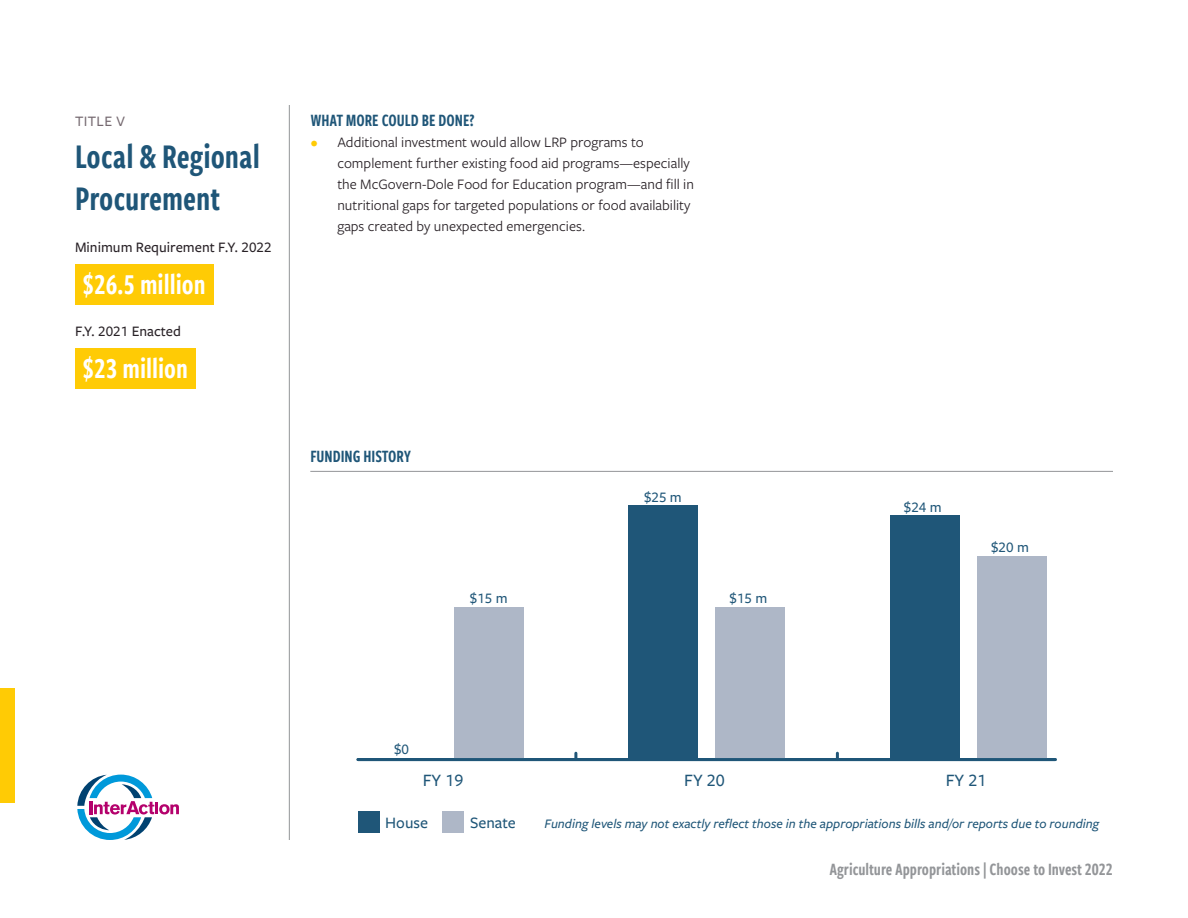
<style>
.page{position:relative;width:1188px;height:918px;background:#fff}
.page>*{position:absolute;margin:0;border:0;box-sizing:border-box;transform-origin:0 0}
.Paragraph_Style_1{font:36px/42px "Freight Sans Cmp Pro Semi";color:#1f5678}
.Funding_amount_mango{font:30px "Freight Sans Cmp Pro Semi";color:#fff}
.t1{font:18px "Freight Sans Cmp Pro Semi";color:#939598}
.Head_1{font:18px "Freight Sans Cmp Pro Semi";color:#1f5678}
.Funding_history{font:18px "Freight Sans Cmp Pro Semi";color:#1f5678}
.t2{font:500 18px "Freight Sans Pro";color:#1f5678}
.t3{font:500 16.5px "Freight Sans Pro";color:#1f5678}
.t4{font:15px/21px "Freight Sans Pro";color:#282126}
.Minimum_requirement{font:500 15px "Freight Sans Pro";color:#282126}
.t5{font:500 15px "Freight Sans Pro";color:#1f5678}
.Mini_title{font:500 15px "Freight Sans Pro";letter-spacing:.025em;color:#756970}
.t6{font:italic 500 13.5px "Freight Sans Pro";color:#1f5678}
.s1{color:#ffcb05}
</style>
<div class="page">
<hr style="left:289px;top:105px;width:1px;height:735px;background:#939598">
<svg style="left:77px;top:775px;width:102px;height:65px"></svg>
<hr style="left:310px;top:471px;width:803px;height:1px;background:#939598">
<div style="left:75px;top:264px;width:138px;height:40px;background:#ffcb05"></div>
<div style="left:75px;top:348px;width:121px;height:40px;background:#ffcb05"></div>
<svg style="left:574px;top:753px;width:3px;height:5px"></svg>
<svg style="left:836px;top:753px;width:3px;height:5px"></svg>
<div style="left:977px;top:556px;width:70px;height:204px;background:#aeb7c7"></div>
<div style="left:890px;top:515px;width:69px;height:245px;background:#1f5678"></div>
<div style="left:715px;top:607px;width:70px;height:153px;background:#aeb7c7"></div>
<div style="left:628px;top:505px;width:70px;height:255px;background:#1f5678"></div>
<div style="left:454px;top:607px;width:70px;height:153px;background:#aeb7c7"></div>
<hr style="left:358px;top:758px;width:697px;height:3px;background:#1f5678">
<div style="left:358px;top:812px;width:21px;height:21px;background:#1f5678"></div>
<div style="left:443px;top:812px;width:21px;height:21px;background:#aeb7c7"></div>
<div style="left:0;top:688px;width:15px;height:115px;background:#ffcb05"></div>
<p class="Mini_title" style="left:75px;top:111px;width:51px">TITLE V</p>
<p class="Paragraph_Style_1" style="left:75px;top:134px;width:186px">Local &amp; Regional<br>Procurement</p>
<p class="Minimum_requirement" style="left:75px;top:237px;width:198px">Minimum Requirement F.Y. 2022</p>
<p class="Funding_amount_mango" style="left:82px;top:264px;width:125px">$26.5 million</p>
<p class="Minimum_requirement" style="left:75px;top:321px;width:108px">F.Y. 2021 Enacted</p>
<p class="Funding_amount_mango" style="left:82px;top:348px;width:107px">$23 million</p>
<p class="Head_1" style="left:310px;top:108px;width:166px">WHAT MORE COULD BE DONE?</p>
<p class="t4" style="left:337px;top:131px;width:358px;text-indent:-27px"><span class="s1">•</span> Additional investment would allow LRP programs to complement further existing food aid programs—especially the McGovern-Dole Food for Education program—and fill in nutritional gaps for targeted populations or food availability gaps created by unexpected emergencies.</p>
<p class="Funding_history" style="left:310px;top:444px;width:102px">FUNDING HISTORY</p>
<p class="t5" style="left:470px;top:588px;width:39px">$15 m</p>
<p class="t5" style="left:644px;top:487px;width:39px">$25 m</p>
<p class="t5" style="left:730px;top:588px;width:39px">$15 m</p>
<p class="t5" style="left:904px;top:497px;width:39px">$24 m</p>
<p class="t5" style="left:991px;top:537px;width:39px">$20 m</p>
<p class="t5" style="left:394px;top:740px;width:16px">$0</p>
<p class="t2" style="left:423px;top:768px;width:42px">FY 19</p>
<p class="t2" style="left:684px;top:768px;width:42px">FY 20</p>
<p class="t2" style="left:946px;top:768px;width:42px">FY 21</p>
<p class="t3" style="left:385px;top:812px;width:44px">House</p>
<p class="t3" style="left:470px;top:812px;width:47px">Senate</p>
<p class="t6" style="left:545px;top:815px;width:556px">Funding levels may not exactly reflect those in the appropriations bills and/or reports due to rounding</p>
<p class="t1" style="left:829px;top:856px;width:285px">Agriculture Appropriations | Choose to Invest 2022</p>
</div>
